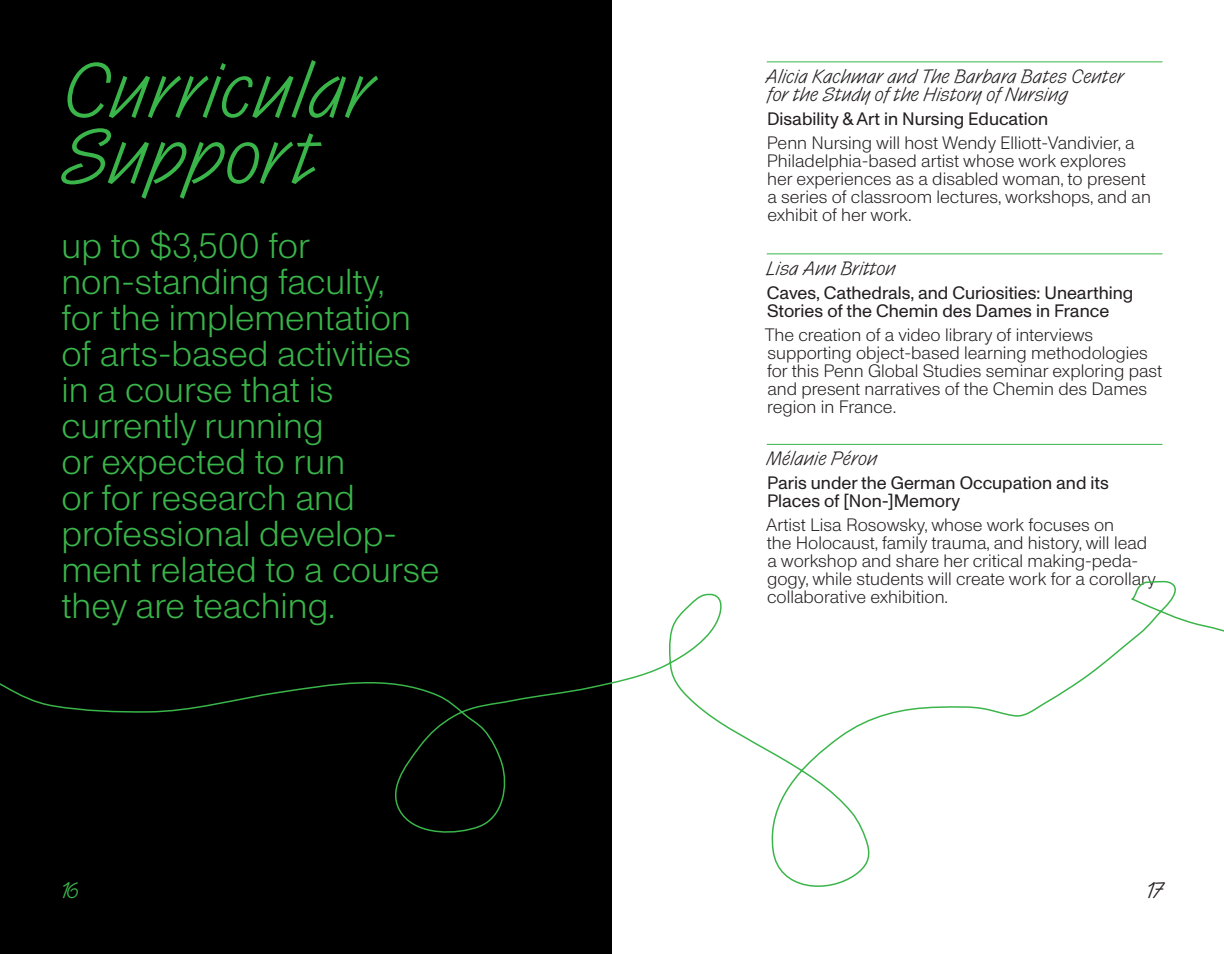
<style>
.page{position:relative;width:1224px;height:954px;background:#fff}
.page>*{position:absolute;margin:0;border:0;box-sizing:border-box;transform-origin:0 0}
.Chapter{font:300 72px "Control Cursive Trial";color:#3ab54a}
.Chapter-2{font:300 36px/36px "Edu Monument Grotesk";color:#3ab54a}
.t1{font:21px "Control Cursive Trial Light TNT";color:#3ab54a}
.t2{font:21px "Control Cursive Trial Light TNT";color:#231f20}
.Chapter-3{font:300 18px/18px "Edu Monument Grotesk";color:#231f20}
.Paragraph_Style_1{font:18px/24px "Edu Monument Grotesk";color:#231f20}
.Paragraph_Style_1-2{font:300 18px/18px "Control Cursive";color:#231f20}
.Chapter-4{font:18px/18px "Edu Monument Grotesk";color:#231f20}
.s1{font-weight:400}
.s2{font-family:"Control Cursive";font-weight:300}
</style>
<div class="page">
<div style="left:0;top:0;width:612px;height:954px;background:#000"></div>
<hr style="left:767px;top:62px;width:395px;height:1px;background:#3ab54a">
<hr style="left:767px;top:254px;width:395px;height:1px;background:#3ab54a">
<hr style="left:767px;top:444px;width:395px;height:1px;background:#3ab54a">
<svg style="left:0;top:580px;width:1224px;height:307px"></svg>
<p class="Chapter" style="left:62px;top:35px;width:314px">Curricular</p>
<p class="Chapter" style="left:62px;top:101px;width:259px">Support</p>
<p class="Chapter-2" style="left:62px;top:227px;width:379px">up to $3,500 for non-standing faculty,<br>for the implementation of arts-based activities in a course that is currently running<br>or expected to run<br>or for research and professional develop&shy;ment related to a course they are teaching.</p>
<p class="Paragraph_Style_1-2" style="left:766px;top:65px;width:360px">Alicia Kachmar and The Barbara Bates Center for the Study of the History of Nursing</p>
<p class="Chapter-3" style="left:767px;top:106px;width:369px;line-height:24px"><span class="s1">Disability &amp; Art in Nursing Education<br></span>Penn Nursing will host Wendy Elliott-Vandivier, a</p>
<p class="Chapter-3" style="left:767px;top:151px;width:386px">Philadelphia-based artist whose work explores her experiences as a disabled woman, to present a series of classroom lectures, workshops, and an exhibit of her work.</p>
<p class="Paragraph_Style_1" style="left:767px;top:256px;width:368px"><span class="s2">Lisa Ann Britton<br></span>Caves, Cathedrals, and Curiosities: Unearthing</p>
<p class="Paragraph_Style_1" style="left:767px;top:298px;width:344px">Stories of the Chemin des Dames in France</p>
<p class="Chapter-3" style="left:765px;top:325px;width:399px">The creation of a video library of interviews supporting object-based learning methodologies for this Penn Global Studies seminar exploring past and present narratives of the Chemin des Dames region in France.</p>
<p class="Paragraph_Style_1-2" style="left:766px;top:448px;width:113px">Mélanie Péron</p>
<p class="Chapter-4" style="left:767px;top:474px;width:343px">Paris under the German Occupation and its<br>Places of [Non-]Memory</p>
<p class="Chapter-3" style="left:766px;top:516px;width:391px">Artist Lisa Rosowsky, whose work focuses on<br>the Holocaust, family trauma, and history, will lead a workshop and share her critical making-peda&shy;gogy, while students will create work for a corollary collaborative exhibition.</p>
<p class="t1" style="left:62px;top:875px;width:19px">16</p>
<p class="t2" style="left:1147px;top:875px;width:17px">17</p>
</div>
